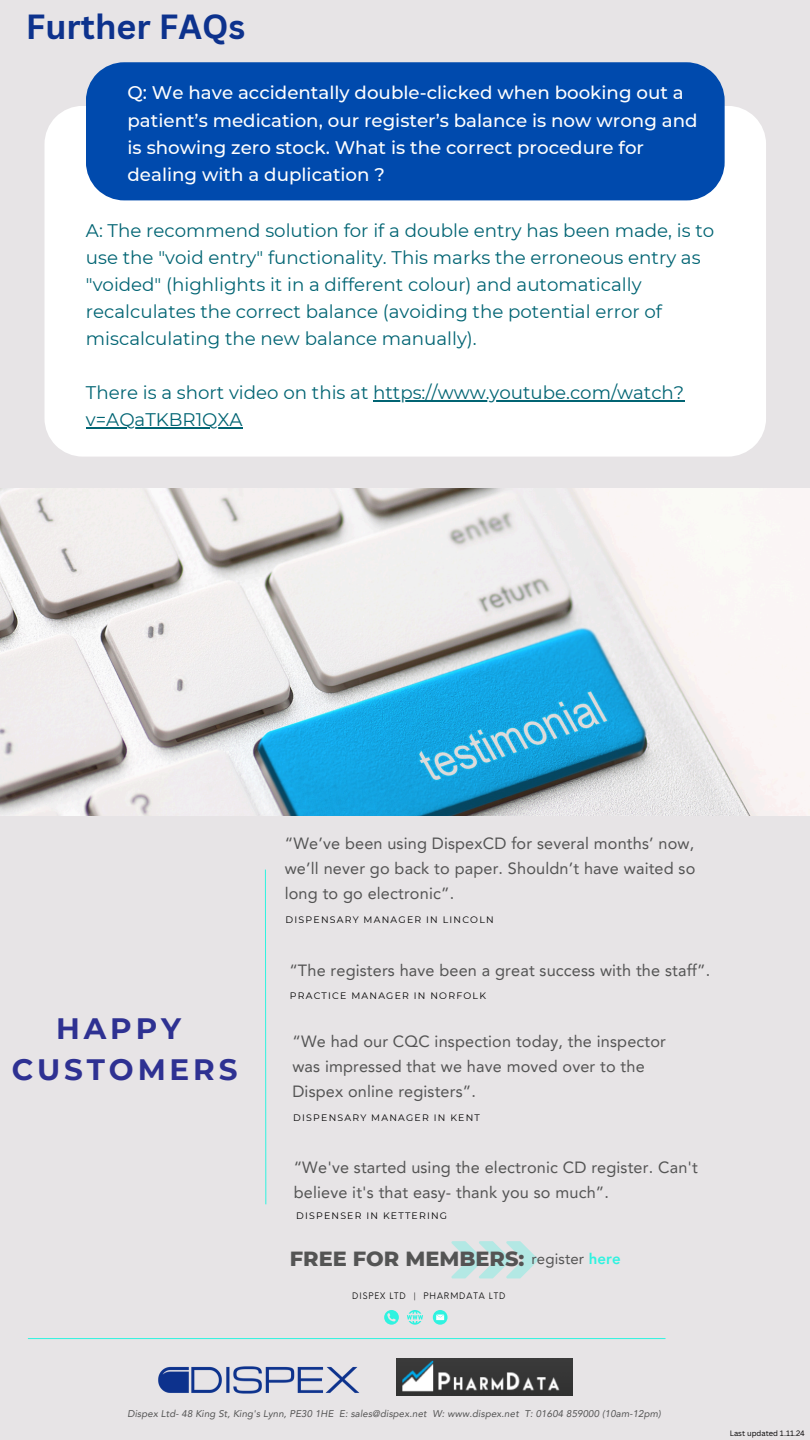
<style>
.page{position:relative;width:810px;height:1440px;background:#e7e4e6}
.page>*{position:absolute;margin:0;border:0;box-sizing:border-box;transform-origin:0 0}
.t1{font:700 34px "Canva Sans";color:#0d328d}
.t2{font:700 29.5px/41.2px "Montserrat";letter-spacing:.13em;color:#2e3192;text-align:center}
.t3{font:800 20.9px "Montserrat";color:#545454}
.t4{font:18.2px/27px "Montserrat";color:#016473}
.t5{font:500 18.2px/27.4px "Montserrat";color:#fefefe}
.t6{font:16.3px/24.9px "Avenir LT Pro";letter-spacing:.01em;color:#545454}
.t7{font:15px "Avenir LT Pro";letter-spacing:.01em;color:#545454}
.t8{font:italic 9.7px "Avenir LT Pro";letter-spacing:.01em;color:#545454}
.t9{font:9.4px "Montserrat";letter-spacing:.13em;color:#000}
.t10{font:8.8px "Neue Einstellung";letter-spacing:.1em;color:#000}
.t11{font:7.6px "Canva Sans";color:#000}
.s1{font-weight:800;color:#2ff3e0}
</style>
<div class="page">
<div style="left:45px;top:106px;width:721px;height:351px;background:#fff"></div>
<div style="left:86px;top:62px;width:638px;height:138px;background:#004aad"></div>
<hr style="left:373px;top:400px;width:311px;height:2px;background:#016473">
<hr style="left:86px;top:427px;width:157px;height:2px;background:#016473">
<img style="left:0;top:489px;width:810px;height:326px">
<svg style="left:433px;top:1310px;width:15px;height:15px"></svg>
<svg style="left:436px;top:1315px;width:8px;height:5px"></svg>
<svg style="left:407px;top:1310px;width:16px;height:15px"></svg>
<svg style="left:384px;top:1310px;width:15px;height:15px"></svg>
<hr style="left:28px;top:1338px;width:637px;height:1px;background:#2ff3e0">
<img style="left:397px;top:1358px;width:175px;height:38px">
<img style="left:158px;top:1366px;width:202px;height:28px">
<svg style="left:451px;top:1241px;width:87px;height:37px"></svg>
<svg style="left:265px;top:869px;width:2px;height:336px"></svg>
<h2 class="t1" style="left:26px;top:2px;width:221px">Further FAQs</h2>
<h1 class="t5" style="left:128px;top:79px;width:572px">Q: We have accidentally double-clicked when booking out a patient’s medication, our register’s balance is now wrong and is showing zero stock. What is the correct procedure for dealing with a duplication ?</h1>
<h4 class="t4" style="left:86px;top:217px;width:630px">A: The recommend solution for if a double entry has been made, is to use the "void entry" functionality. This marks the erroneous entry as "voided" (highlights it in a different colour) and automatically recalculates the correct balance (avoiding the potential error of miscalculating the new balance manually).</h4>
<h5 class="t4" style="left:86px;top:379px;width:600px">There is a short video on this at https://www.youtube.com/watch?</h5>
<p class="t4" style="left:86px;top:406px;width:158px">v=AQaTKBR1QXA</p>
<p class="t2" style="left:12px;top:1008px;width:227px">HAPPY<br>CUSTOMERS</p>
<p class="t6" style="left:285px;top:833px;width:412px;text-align:justify">“We’ve been using DispexCD for several months’ now, we’ll never go back to paper. Shouldn’t have waited so long to go electronic”.</p>
<h3 class="t9" style="left:286px;top:913px;width:210px">DISPENSARY MANAGER IN LINCOLN</h3>
<p class="t6" style="left:289px;top:959px;width:423px">“The registers have been a great success with the staff”.</p>
<p class="t9" style="left:290px;top:990px;width:198px">PRACTICE MANAGER IN NORFOLK</p>
<p class="t6" style="left:292px;top:1031px;width:375px">“We had our CQC inspection today, the inspector was impressed that we have moved over to the<br>Dispex online registers”.</p>
<p class="t9" style="left:293px;top:1112px;width:188px">DISPENSARY MANAGER IN KENT</p>
<p class="t6" style="left:294px;top:1156px;width:406px">“We've started using the electronic CD register. Can't believe it's that easy- thank you so much”.</p>
<p class="t9" style="left:296px;top:1210px;width:153px">DISPENSER IN KETTERING</p>
<p class="t3" style="left:290px;top:1246px;width:236px">FREE FOR MEMBERS:</p>
<p class="t7" style="left:532px;top:1252px;width:91px">register <span class="s1">here</span></p>
<p class="t10" style="left:352px;top:1288px;width:155px">DISPEX LTD | PHARMDATA LTD</p>
<p class="t8" style="left:128px;top:1409px;width:535px">Dispex Ltd- 48 King St, King's Lynn, PE30 1HE E: sales@dispex.net W: www.dispex.net T: 01604 859000 (10am-12pm)</p>
<p class="t11" style="left:730px;top:1428px;width:77px">Last updated 1.11.24</p>
</div>
